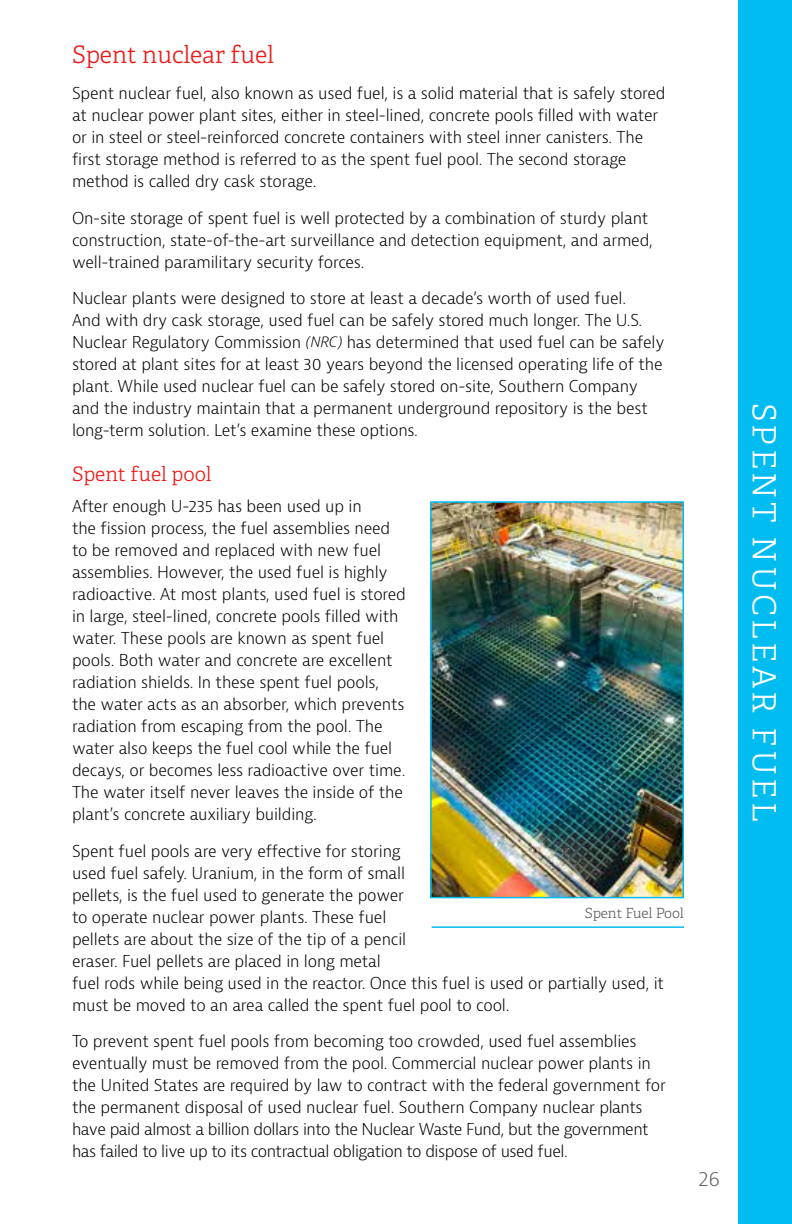
<style>
.page{position:relative;width:792px;height:1224px;background:#fff}
.page>*{position:absolute;margin:0;border:0;box-sizing:border-box;transform-origin:0 0}
.t1{font:300 32px "Adelle";letter-spacing:.1em;color:#fff}
.t2{font:300 24px "Adelle";letter-spacing:-.005em;color:#ec1c1a}
.t3{font:300 20px "Adelle";color:#ec1c1a}
.t4{font:300 20px "Bernina Sans";color:#626262}
.t5{font:300 16px/22px "Bernina Sans";letter-spacing:-.01em;color:#000}
.t6{font:300 14px "Adelle";letter-spacing:-.01em;color:#626262}
.s1{font-style:italic;font-size:14px}
</style>
<div class="page">
<div style="left:739px;top:0;width:53px;height:1224px;background:#00bcf1"></div>
<hr style="left:432px;top:926px;width:252px;height:2px;background:#00bcf1">
<img style="left:433px;top:504px;width:248px;height:391px">
<div style="left:430px;top:501px;width:254px;height:397px;border:2px solid #00bcf1"></div>
<h2 class="t2" style="left:72px;top:40px;width:204px">Spent nuclear fuel</h2>
<p class="t5" style="left:72px;top:83px;width:595px">Spent nuclear fuel, also known as used fuel, is a solid material that is safely stored at nuclear power plant sites, either in steel-lined, concrete pools filled with water or in steel or steel-reinforced concrete containers with steel inner canisters. The first storage method is referred to as the spent fuel pool. The second storage method is called dry cask storage.</p>
<p class="t5" style="left:72px;top:207px;width:582px">On-site storage of spent fuel is well protected by a combination of sturdy plant construction, state-of-the-art surveillance and detection equipment, and armed, well-trained paramilitary security forces.</p>
<p class="t5" style="left:72px;top:288px;width:594px">Nuclear plants were designed to store at least a decade’s worth of used fuel.<br>And with dry cask storage, used fuel can be safely stored much longer. The U.S.<br>Nuclear Regulatory Commission <span class="s1">(NRC)</span> has determined that used fuel can be safely stored at plant sites for at least 30 years beyond the licensed operating life of the plant. While used nuclear fuel can be safely stored on-site, Southern Company and the industry maintain that a permanent underground repository is the best long-term solution. Let’s examine these options.</p>
<p class="t3" style="left:72px;top:462px;width:141px">Spent fuel pool</p>
<p class="t5" style="left:72px;top:496px;width:336px">After enough U-235 has been used up in<br>the fission process, the fuel assemblies need to be removed and replaced with new fuel assemblies. However, the used fuel is highly radioactive. At most plants, used fuel is stored in large, steel-lined, concrete pools filled with water. These pools are known as spent fuel pools. Both water and concrete are excellent radiation shields. In these spent fuel pools, the water acts as an absorber, which prevents radiation from escaping from the pool. The water also keeps the fuel cool while the fuel decays, or becomes less radioactive over time.<br>The water itself never leaves the inside of the plant’s concrete auxiliary building.</p>
<p class="t5" style="left:72px;top:840px;width:594px">Spent fuel pools are very effective for storing<br>used fuel safely. Uranium, in the form of small<br>pellets, is the fuel used to generate the power<br>to operate nuclear power plants. These fuel<br>pellets are about the size of the tip of a pencil<br>eraser. Fuel pellets are placed in long metal<br>fuel rods while being used in the reactor. Once this fuel is used or partially used, it must be moved to an area called the spent fuel pool to cool.</p>
<p class="t5" style="left:72px;top:1031px;width:595px">To prevent spent fuel pools from becoming too crowded, used fuel assemblies eventually must be removed from the pool. Commercial nuclear power plants in the United States are required by law to contract with the federal government for the permanent disposal of used nuclear fuel. Southern Company nuclear plants have paid almost a billion dollars into the Nuclear Waste Fund, but the government has failed to live up to its contractual obligation to dispose of used fuel.</p>
<p class="t6" style="left:585px;top:904px;width:101px">Spent Fuel Pool</p>
<p class="t4" style="left:698px;top:1166px;width:23px">26</p>
<h1 class="t1" style="left:784px;top:403px;width:420px;rotate:90deg">SPENT NUCLEAR FUEL</h1>
</div>
